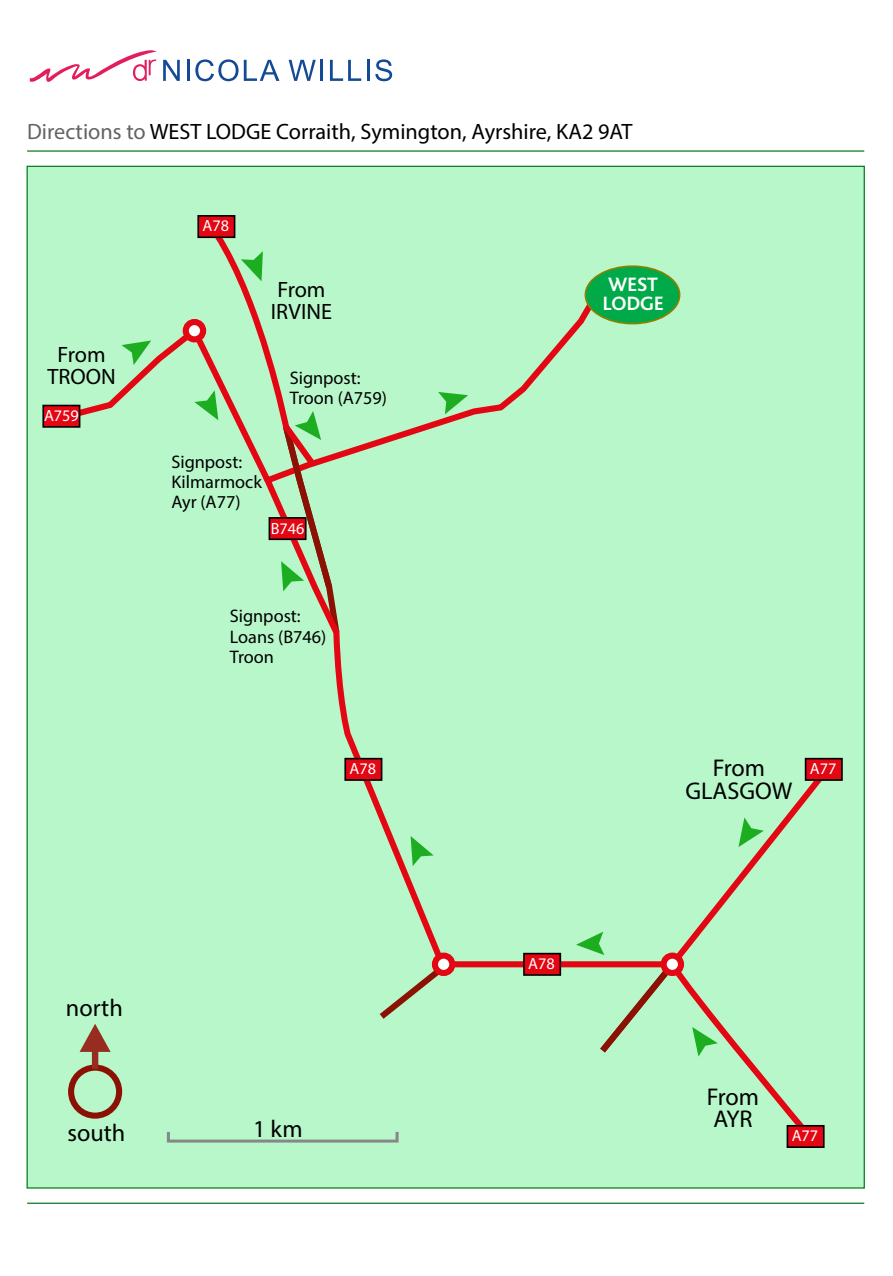
<style>
.page{position:relative;width:893px;height:1276px;background:#fff}
.page>*{position:absolute;margin:0;border:0;box-sizing:border-box;transform-origin:0 0}
.t1{font:24.3px/22.2px "Myriad Pro";color:#000;text-align:center}
.t2{font:22.2px/22.2px "Myriad Pro";color:#000}
.t3{font:700 20.1px/18.3px "Bliss";color:#fff}
.t4{font:18.3px/20.1px "Myriad Pro";color:#000}
.t5{font:16.2px "Myriad Pro";color:#fff}
.s1{color:#646363}
</style>
<div class="page">
<div style="left:27px;top:166px;width:838px;height:1022px;background:#b7f7ca;border:1px solid #007519"></div>
<svg style="left:333px;top:288px;width:503px;height:682px"></svg>
<div style="left:585px;top:266px;width:95px;height:58px;background:#00aa49;border-radius:50%"></div>
<div style="left:585px;top:265px;width:95px;height:59px;border:2px solid #917f00;border-radius:50%"></div>
<svg style="left:438px;top:392px;width:30px;height:22px"></svg>
<div style="left:197px;top:215px;width:38px;height:23px;background:#e30613;border:2px solid #000"></div>
<div style="left:805px;top:758px;width:38px;height:23px;background:#e30613;border:2px solid #000"></div>
<svg style="left:738px;top:817px;width:26px;height:30px"></svg>
<svg style="left:411px;top:836px;width:23px;height:30px"></svg>
<div style="left:787px;top:1125px;width:38px;height:23px;background:#e30613;border:2px solid #000"></div>
<div style="left:42px;top:405px;width:38px;height:23px;background:#e30613;border:2px solid #000"></div>
<svg style="left:54px;top:227px;width:289px;height:412px"></svg>
<svg style="left:373px;top:962px;width:67px;height:57px"></svg>
<div style="left:435px;top:955px;width:17px;height:18px;background:#fff;border-radius:50%"></div>
<div style="left:432px;top:952px;width:23px;height:24px;border:6px solid #e30613;border-radius:50%"></div>
<svg style="left:576px;top:931px;width:236px;height:207px"></svg>
<div style="left:664px;top:955px;width:17px;height:18px;background:#fff;border-radius:50%"></div>
<div style="left:661px;top:952px;width:23px;height:24px;border:6px solid #e30613;border-radius:50%"></div>
<div style="left:68px;top:1064px;width:54px;height:54px;border:6px solid #8a1104;border-radius:50%"></div>
<svg style="left:80px;top:1024px;width:31px;height:44px"></svg>
<div style="left:523px;top:953px;width:38px;height:23px;background:#e30613;border:2px solid #000"></div>
<div style="left:344px;top:758px;width:38px;height:23px;background:#e30613;border:2px solid #000"></div>
<div style="left:167px;top:1130px;width:232px;height:12px;border:3px solid #878787"></div>
<hr style="left:27px;top:150px;width:837px;height:2px;background:#007519">
<hr style="left:27px;top:1202px;width:837px;height:1px;background:#007519">
<svg style="left:163px;top:60px;width:17px;height:21px"></svg>
<hr style="left:187px;top:60px;width:2px;height:21px;background:#144a95">
<svg style="left:195px;top:59px;width:84px;height:22px"></svg>
<svg style="left:289px;top:60px;width:27px;height:21px"></svg>
<hr style="left:321px;top:60px;width:2px;height:21px;background:#144a95">
<svg style="left:330px;top:60px;width:31px;height:21px"></svg>
<hr style="left:367px;top:60px;width:3px;height:21px;background:#144a95">
<svg style="left:375px;top:59px;width:17px;height:22px"></svg>
<svg style="left:29px;top:50px;width:128px;height:32px"></svg>
<p class="t2" style="left:27px;top:120px;width:607px"><span class="s1">Directions to</span> WEST LODGE Corraith, Symington, Ayrshire, KA2 9AT</p>
<p class="t2" style="left:47px;top:343px;width:70px;text-align:center">From<br>TROON</p>
<p class="t5" style="left:44px;top:406px;width:36px">A759</p>
<p class="t5" style="left:202px;top:216px;width:28px">A78</p>
<p class="t2" style="left:271px;top:278px;width:62px">From<br>IRVINE</p>
<p class="t4" style="left:290px;top:367px;width:99px">Signpost:<br>Troon (A759)</p>
<p class="t4" style="left:171px;top:451px;width:92px">Signpost:<br>Kilmarmock<br>Ayr (A77)</p>
<p class="t5" style="left:271px;top:519px;width:35px">B746</p>
<p class="t4" style="left:230px;top:606px;width:98px">Signpost:<br>Loans (B746)<br>Troon</p>
<p class="t3" style="left:603px;top:276px;width:62px">WEST<br>LODGE</p>
<p class="t5" style="left:349px;top:759px;width:28px">A78</p>
<p class="t1" style="left:685px;top:756px;width:108px">From<br>GLASGOW</p>
<p class="t5" style="left:810px;top:759px;width:28px">A77</p>
<p class="t1" style="left:66px;top:996px;width:58px">north</p>
<p class="t1" style="left:68px;top:1121px;width:59px">south</p>
<p class="t1" style="left:253px;top:1117px;width:51px">1 km</p>
<p class="t5" style="left:528px;top:953px;width:28px">A78</p>
<p class="t1" style="left:707px;top:1085px;width:54px;text-align:left">From<br>AYR</p>
<p class="t5" style="left:792px;top:1126px;width:28px">A77</p>
</div>
